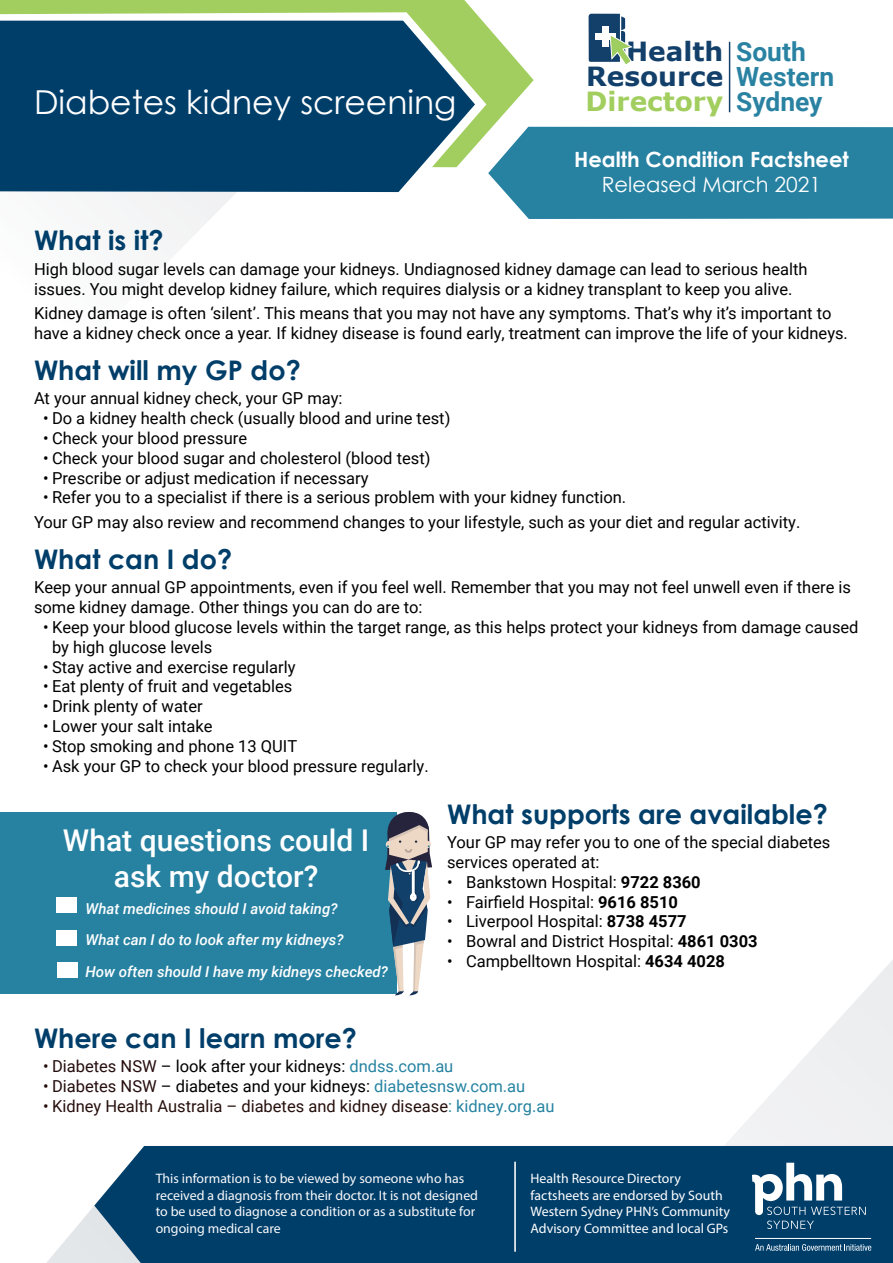
<style>
.page{position:relative;width:893px;height:1263px;background:#fff}
.page>*{position:absolute;margin:0;border:0;box-sizing:border-box;transform-origin:0 0}
.t1{font:33px "Century Gothic";color:#fff}
.t2{font:500 30px/36px "Roboto";color:#fff;text-align:center}
.t3{font:700 27px "Century Gothic";color:#003e6a}
.t4{font:700 26.4px/25px "Roboto";color:#2a82a2}
.t5{font:700 26.4px/25px "Verdana";color:#12406a;text-align:right}
.t6{font:700 26.4px "Verdana";color:#a1ce5e}
.t7{font:700 21px "Century Gothic";color:#fff}
.t8{font:21px "Century Gothic";color:#fff}
.t9{font:16.5px/19.8px "Roboto";color:#000}
.t10{font:16.5px "Roboto";color:#260f0c}
.t11{font:italic 500 15px/31.2px "Roboto";color:#fff}
.t12{font:13.8px/16.5px "Myriad Pro";color:#f9f9fa}
.t13{font:13.8px/16.5px "Myriad Pro";color:#fff}
.s1{font-weight:700}
.s2{color:#250d0d}
.s3{color:#2683a1}
</style>
<div class="page">
<svg style="left:104px;top:195px;width:129px;height:62px"></svg>
<svg style="left:0;top:0;width:534px;height:134px;fill:#a1ce5e"></svg>
<svg style="left:589px;top:14px;width:42px;height:50px"></svg>
<hr style="left:729px;top:42px;width:1px;height:70px;background:#12406a">
<svg style="left:488px;top:127px;width:405px;height:92px;background:#3489a7"></svg>
<svg style="left:0;top:12px;width:486px;height:183px;background:#225977"></svg>
<div style="left:0;top:812px;width:396px;height:182px;background:#2782a2"></div>
<div style="left:56px;top:897px;width:21px;height:16px;background:#fff"></div>
<div style="left:56px;top:930px;width:21px;height:15px;background:#fff"></div>
<div style="left:57px;top:963px;width:20px;height:15px;background:#fff"></div>
<svg style="left:385px;top:812px;width:47px;height:184px"></svg>
<svg style="left:724px;top:960px;width:169px;height:186px"></svg>
<svg style="left:46px;top:1206px;width:48px;height:57px"></svg>
<div style="left:94px;top:1146px;width:799px;height:117px;background:#003e6a"></div>
<svg style="left:752px;top:1163px;width:114px;height:66px"></svg>
<svg style="left:755px;top:1244px;width:116px;height:7px"></svg>
<hr style="left:514px;top:1162px;width:2px;height:90px;background:#fff">
<h1 class="t1" style="left:34px;top:79px;width:424px">Diabetes kidney screening</h1>
<h3 class="t5" style="left:586px;top:39px;width:139px">Health<br>Resource</h3>
<h3 class="t6" style="left:586px;top:83px;width:139px">Directory</h3>
<h3 class="t4" style="left:736px;top:39px;width:100px">South<br>Western<br>Sydney</h3>
<p class="t7" style="left:574px;top:144px;width:276px">Health Condition Factsheet</p>
<p class="t8" style="left:602px;top:170px;width:221px">Released March 2021</p>
<h3 class="t3" style="left:34px;top:220px;width:131px">What is it?</h3>
<p class="t9" style="left:34px;top:258px;width:775px">High blood sugar levels can damage your kidneys. Undiagnosed kidney damage can lead to serious health issues. You might develop kidney failure, which requires dialysis or a kidney transplant to keep you alive.</p>
<p class="t9" style="left:34px;top:302px;width:815px">Kidney damage is often ‘silent’. This means that you may not have any symptoms. That’s why it’s important to have a kidney check once a year. If kidney disease is found early, treatment can improve the life of your kidneys.</p>
<h3 class="t3" style="left:34px;top:350px;width:268px">What will my GP do?</h3>
<p class="t9" style="left:34px;top:388px;width:310px">At your annual kidney check, your GP may:</p>
<p class="t9" style="left:43px;top:408px;width:409px">• Do a kidney health check (usually blood and urine test)</p>
<p class="t9" style="left:43px;top:428px;width:206px">• Check your blood pressure</p>
<p class="t9" style="left:43px;top:447px;width:389px">• Check your blood sugar and cholesterol (blood test)</p>
<p class="t9" style="left:43px;top:467px;width:327px">• Prescribe or adjust medication if necessary</p>
<p class="t9" style="left:34px;top:485px;width:768px;line-height:24.3px;text-indent:9px">• Refer you to a specialist if there is a serious problem with your kidney function.<br>Your GP may also review and recommend changes to your lifestyle, such as your diet and regular activity.</p>
<h3 class="t3" style="left:34px;top:539px;width:200px">What can I do?</h3>
<p class="t9" style="left:34px;top:577px;width:818px">Keep your annual GP appointments, even if you feel well. Remember that you may not feel unwell even if there is some kidney damage. Other things you can do are to:</p>
<p class="t9" style="left:52px;top:617px;width:808px;text-indent:-9px">• Keep your blood glucose levels within the target range, as this helps protect your kidneys from damage caused by high glucose levels</p>
<p class="t9" style="left:43px;top:656px;width:254px">• Stay active and exercise regularly</p>
<p class="t9" style="left:43px;top:676px;width:251px">• Eat plenty of fruit and vegetables</p>
<p class="t9" style="left:43px;top:696px;width:161px">• Drink plenty of water</p>
<p class="t9" style="left:43px;top:716px;width:171px">• Lower your salt intake</p>
<p class="t9" style="left:43px;top:735px;width:256px">• Stop smoking and phone 13 QUIT</p>
<p class="t9" style="left:43px;top:755px;width:387px">• Ask your GP to check your blood pressure regularly.</p>
<h3 class="t3" style="left:447px;top:793px;width:382px">What supports are available?</h3>
<p class="t9" style="left:447px;top:832px;width:385px">Your GP may refer you to one of the special diabetes services operated at:</p>
<p class="t9" style="left:447px;top:871px;width:255px">• Bankstown Hospital: <span class="s1">9722 8360</span></p>
<p class="t9" style="left:447px;top:891px;width:232px">• Fairfield Hospital: <span class="s1">9616 8510</span></p>
<p class="t9" style="left:447px;top:911px;width:241px">• Liverpool Hospital: <span class="s1">8738 4577</span></p>
<p class="t9" style="left:447px;top:931px;width:312px">• Bowral and District Hospital: <span class="s1">4861 0303</span></p>
<p class="t9" style="left:447px;top:950px;width:279px">• Campbelltown Hospital: <span class="s1">4634 4028</span></p>
<h2 class="t2" style="left:63px;top:821px;width:308px">What questions could I ask my doctor?</h2>
<p class="t11" style="left:85px;top:892px;width:304px">What medicines should I avoid taking?<br>What can I do to look after my kidneys?<br>How often should I have my kidneys checked?</p>
<h3 class="t3" style="left:34px;top:1018px;width:324px">Where can I learn more?</h3>
<p class="t9" style="left:43px;top:1056px;width:412px"><span class="s2">• Diabetes NSW</span> – look after your kidneys: <span class="s3">dndss.com.au</span></p>
<p class="t9" style="left:43px;top:1076px;width:484px"><span class="s2">• Diabetes NSW</span> – diabetes and your kidneys: <span class="s3">diabetesnsw.com.au</span></p>
<p class="t10" style="left:43px;top:1094px;width:513px">• Kidney Health Australia – diabetes and kidney disease<span class="s3">: kidney.org.au</span></p>
<p class="t12" style="left:156px;top:1170px;width:324px">This information is to be viewed by someone who has received a diagnosis from their doctor. It is not designed to be used to diagnose a condition or as a substitute for ongoing medical care</p>
<p class="t13" style="left:531px;top:1170px;width:201px">Health Resource Directory factsheets are endorsed by South<br>Western Sydney PHN’s Community<br>Advisory Committee and local GPs</p>
</div>
